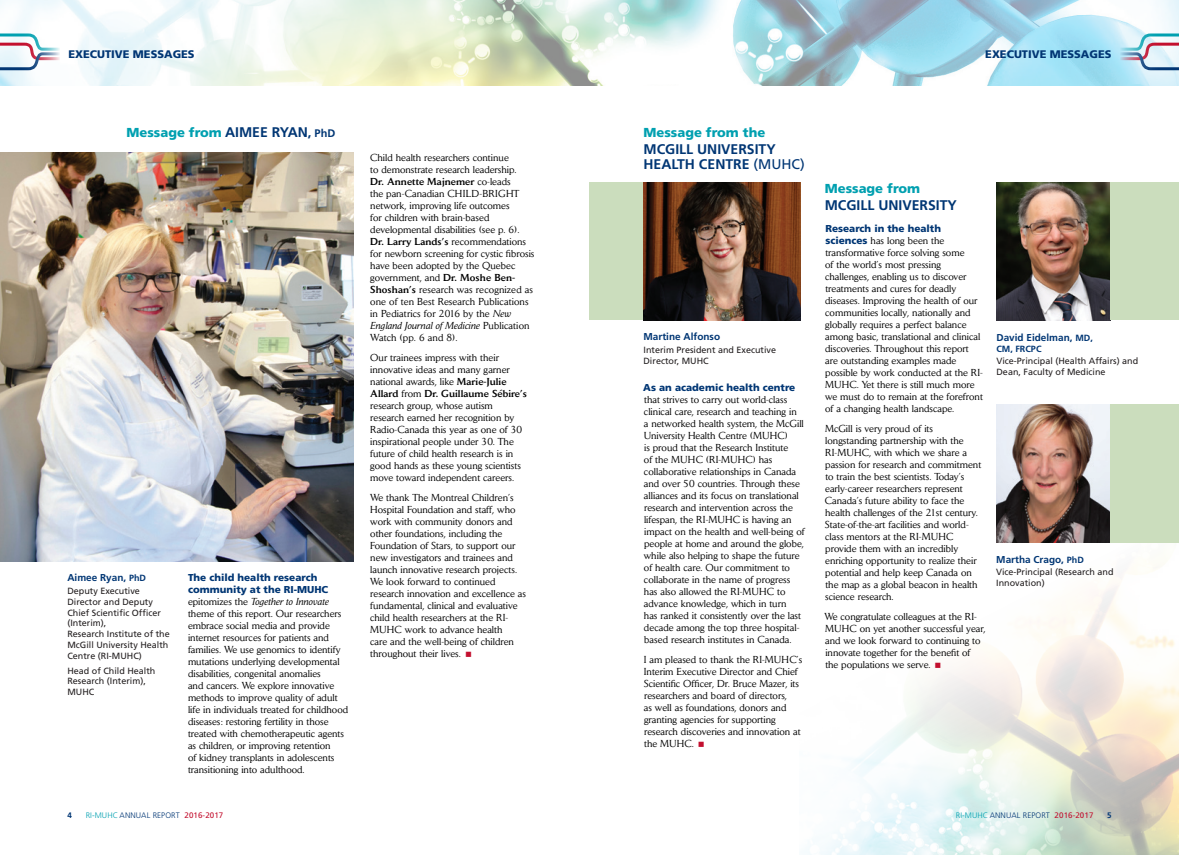
<style>
.page{position:relative;width:1179px;height:855px;background:#fff}
.page>*{position:absolute;margin:0;border:0;box-sizing:border-box;transform-origin:0 0}
.YIR_Titles{font:700 14px/15px "Frutiger";color:#013674}
.A_message_from{font:900 13px "Frutiger";color:#00a0b0}
.section_heads{font:900 11px "Frutiger";color:#013674}
.Body_ENG_Jaeger{font:10px/12px "Daily News";color:#000}
.Body_ENG_Jaeger-2{font:700 10px "Frutiger";color:#013674}
.Captions_Frutiger{font:700 10px "Frutiger";color:#013674}
.Captions_Frutiger-2{font:9px/10.8px "Frutiger";color:#231f20}
.t1{font:700 9px "Frutiger";color:#013674}
.t2{font:300 8px "Frutiger";letter-spacing:.01em;color:#013674}
.t3{font:700 8px "Frutiger";color:#013674}
.s1{font-weight:700;font-size:14px;color:#013674}
.s2{font-weight:700;color:#013674}
.s3{font-weight:700;font-size:11px;color:#013674}
.s4{font-weight:400}
.s5{font-weight:500}
.s6{font-style:italic}
.s7{font-family:"Frutiger";font-weight:900;color:#013674}
.s8{font-size:9px}
.s9{color:#00a0b0}
.s10{font-weight:400;color:#c3102f}
</style>
<div class="page">
<img style="left:0;top:0;width:1179px;height:86px">
<img style="left:808px;top:542px;width:371px;height:313px">
<img style="left:0;top:152px;width:353px;height:409px">
<svg style="left:0;top:32px;width:64px;height:39px"></svg>
<svg style="left:1114px;top:32px;width:65px;height:39px;background:#bcd2e0"></svg>
<img style="left:996px;top:182px;width:114px;height:138px">
<img style="left:996px;top:404px;width:114px;height:138px">
<div style="left:590px;top:182px;width:67px;height:138px;background:#cbddbd"></div>
<div style="left:1110px;top:182px;width:69px;height:138px;background:#cbddbd"></div>
<div style="left:1110px;top:404px;width:69px;height:138px;background:#cbddbd"></div>
<img style="left:644px;top:182px;width:157px;height:138px">
<svg style="left:935px;top:663px;width:5px;height:5px"></svg>
<p class="section_heads" style="left:68px;top:48px;width:128px">EXECUTIVE MESSAGES</p>
<p class="section_heads" style="left:985px;top:48px;width:128px">EXECUTIVE MESSAGES</p>
<p class="A_message_from" style="left:126px;top:125px;width:210px">Message from <span class="s1">AIMEE RYAN</span><span class="s2">,</span> <span class="s3">PhD</span></p>
<p class="A_message_from" style="left:644px;top:124px;width:123px">Message from the</p>
<p class="YIR_Titles" style="left:644px;top:141px;width:163px">MCGILL UNIVERSITY<br>HEALTH CENTRE <span class="s4">(MUHC)</span></p>
<p class="Body_ENG_Jaeger" style="left:370px;top:151px;width:166px">Child health researchers continue<br>to demonstrate research leadership.<br><span class="s5">Dr. Annette Majnemer</span> co-leads<br>the pan-Canadian CHILD-BRIGHT network, improving life outcomes<br>for children with brain-based developmental disabilities (see p. 6).<br><span class="s5">Dr. Larry Lands’s</span> recommendations for newborn screening for cystic fibrosis have been adopted by the Quebec government, and <span class="s5">Dr. Moshe Ben-Shoshan’s</span> research was recognized as one of ten Best Research Publications in Pediatrics for 2016 by the <span class="s6">New England Journal of Medicine</span> Publication Watch (pp. 6 and 8).</p>
<p class="Body_ENG_Jaeger" style="left:370px;top:351px;width:158px">Our trainees impress with their innovative ideas and many garner national awards, like <span class="s5">Marie-Julie Allard</span> from <span class="s5">Dr. Guillaume Sébire’s </span>research group, whose autism research earned her recognition by Radio-Canada this year as one of 30 inspirational people under 30. The future of child health research is in good hands as these young scientists move toward independent careers.</p>
<p class="Body_ENG_Jaeger" style="left:370px;top:491px;width:157px">We thank The Montreal Children’s Hospital Foundation and staff, who work with community donors and other foundations, including the Foundation of Stars, to support our new investigators and trainees and launch innovative research projects.<br>We look forward to continued research innovation and excellence as fundamental, clinical and evaluative child health researchers at the RI-MUHC work to advance health<br>care and the well-being of children throughout their lives.</p>
<p class="Captions_Frutiger" style="left:644px;top:331px;width:78px">Martine Alfonso</p>
<p class="Captions_Frutiger-2" style="left:644px;top:344px;width:134px">Interim President and Executive<br>Director, MUHC</p>
<p class="Body_ENG_Jaeger" style="left:643px;top:381px;width:163px"><span class="s7">As an academic health centre </span>that strives to carry out world-class clinical care, research and teaching in<br>a networked health system, the McGill University Health Centre (MUHC)<br>is proud that the Research Institute<br>of the MUHC (RI-MUHC) has collaborative relationships in Canada and over 50 countries. Through these alliances and its focus on translational research and intervention across the lifespan, the RI-MUHC is having an impact on the health and well-being of people at home and around the globe, while also helping to shape the future of health care. Our commitment to collaborate in the name of progress has also allowed the RI-MUHC to advance knowledge, which in turn<br>has ranked it consistently over the last decade among the top three hospital&shy;based research institutes in Canada.</p>
<p class="Body_ENG_Jaeger" style="left:644px;top:653px;width:160px">I am pleased to thank the RI-MUHC’s Interim Executive Director and Chief Scientific Officer, Dr. Bruce Mazer, its researchers and board of directors,<br>as well as foundations, donors and granting agencies for supporting research discoveries and innovation at the MUHC.</p>
<p class="Body_ENG_Jaeger" style="left:188px;top:572px;width:162px"><span class="s7">The child health research community at the RI-MUHC </span>epitomizes the <span class="s6">Together to Innovate </span>theme of this report. Our researchers embrace social media and provide internet resources for patients and families. We use genomics to identify mutations underlying developmental disabilities, congenital anomalies<br>and cancers. We explore innovative methods to improve quality of adult life in individuals treated for childhood diseases: restoring fertility in those treated with chemotherapeutic agents as children, or improving retention<br>of kidney transplants in adolescents transitioning into adulthood.</p>
<p class="Captions_Frutiger" style="left:67px;top:572px;width:80px">Aimee Ryan, <span class="s8">PhD</span></p>
<p class="Captions_Frutiger-2" style="left:67px;top:585px;width:104px">Deputy Executive<br>Director and Deputy<br>Chief Scientific Officer (Interim),<br>Research Institute of the<br>McGill University Health<br>Centre (RI-MUHC)</p>
<p class="Captions_Frutiger-2" style="left:67px;top:665px;width:90px">Head of Child Health<br>Research (Interim),<br>MUHC</p>
<p class="A_message_from" style="left:825px;top:181px;width:97px">Message from</p>
<p class="YIR_Titles" style="left:825px;top:198px;width:134px">MCGILL UNIVERSITY</p>
<p class="Body_ENG_Jaeger" style="left:825px;top:223px;width:159px"><span class="s7">Research in the health sciences</span> has long been the transformative force solving some<br>of the world’s most pressing challenges, enabling us to discover treatments and cures for deadly diseases. Improving the health of our communities locally, nationally and globally requires a perfect balance among basic, translational and clinical discoveries. Throughout this report are outstanding examples made possible by work conducted at the RI-MUHC. Yet there is still much more we must do to remain at the forefront of a changing health landscape.</p>
<p class="Body_ENG_Jaeger" style="left:825px;top:423px;width:158px">McGill is very proud of its longstanding partnership with the RI-MUHC, with which we share a passion for research and commitment to train the best scientists. Today’s early-career researchers represent Canada’s future ability to face the health challenges of the 21st century.<br>State-of-the-art facilities and world&shy;class mentors at the RI-MUHC provide them with an incredibly enriching opportunity to realize their potential and help keep Canada on the map as a global beacon in health science research.</p>
<p class="Body_ENG_Jaeger" style="left:825px;top:611px;width:163px">We congratulate colleagues at the RI-MUHC on yet another successful year, and we look forward to continuing to innovate together for the benefit of<br>the populations we serve.</p>
<p class="Body_ENG_Jaeger-2" style="left:996px;top:331px;width:98px">David Eidelman, <span class="s8">MD,</span></p>
<p class="t1" style="left:996px;top:343px;width:46px">CM, FRCPC</p>
<p class="Captions_Frutiger-2" style="left:997px;top:356px;width:143px">Vice-Principal (Health Affairs) and<br>Dean, Faculty of Medicine</p>
<p class="Body_ENG_Jaeger-2" style="left:996px;top:553px;width:89px">Martha Crago, <span class="s8">PhD</span></p>
<p class="Captions_Frutiger-2" style="left:996px;top:567px;width:119px">Vice-Principal (Research and<br>Innovation)</p>
<p class="t3" style="left:67px;top:810px;width:6px">4</p>
<p class="t2" style="left:86px;top:810px;width:139px"><span class="s9">RI-MUHC</span> ANNUAL REPORT <span class="s10">2016-2017</span></p>
<p class="t2" style="left:956px;top:810px;width:139px"><span class="s9">RI-MUHC</span> ANNUAL REPORT <span class="s10">2016-2017</span></p>
<p class="t3" style="left:1107px;top:810px;width:6px">5</p>
</div>
